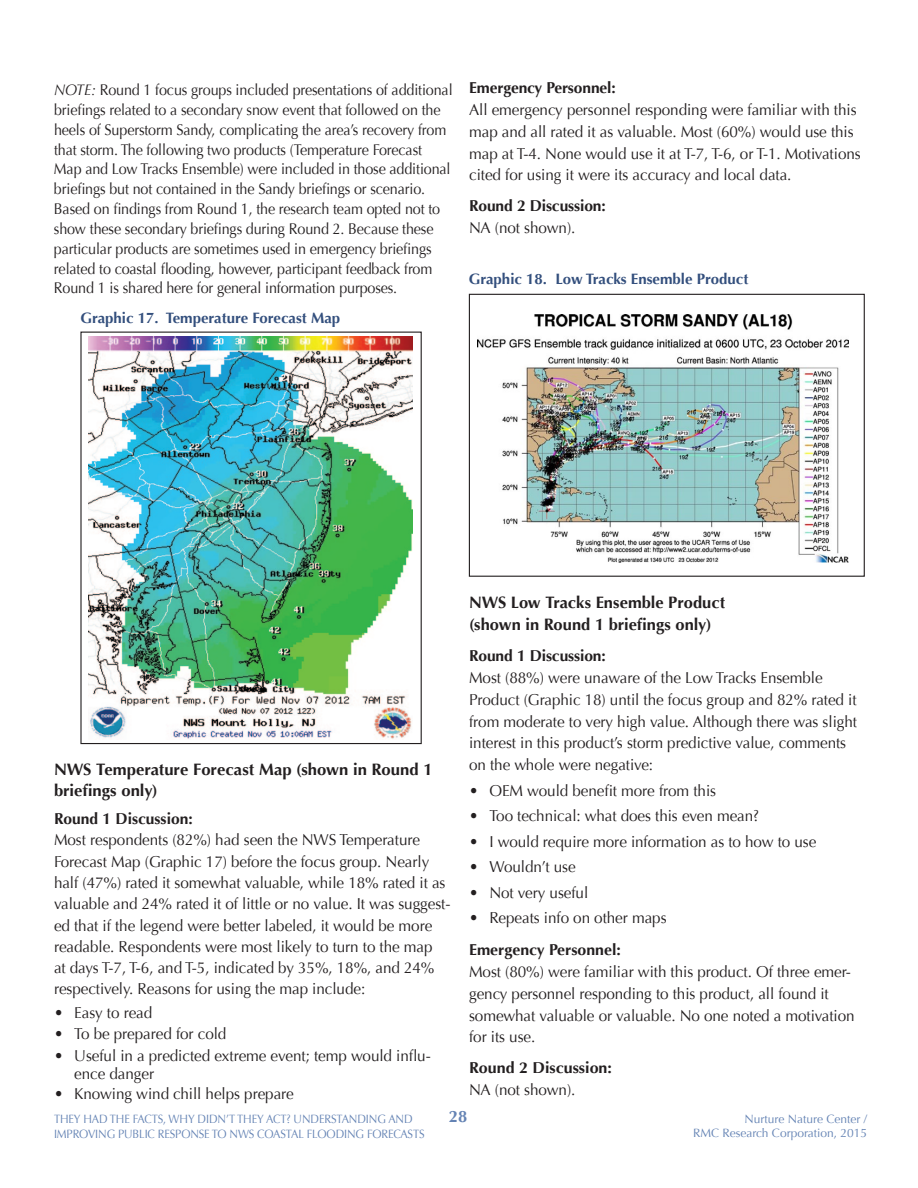
<style>
.page{position:relative;width:918px;height:1188px;background:#fff}
.page>*{position:absolute;margin:0;border:0;box-sizing:border-box;transform-origin:0 0}
.t1{font:700 16.5px/21.8px "Optima";color:#231f20}
.t2{font:700 16.5px "Optima";color:#6483b4}
.t3{font:15.75px/21.8px "Optima";letter-spacing:-.005em;color:#231f20}
.t4{font:700 15.75px "Optima";letter-spacing:-.005em;color:#231f20}
.t5{font:15.45px/19.8px "Optima";letter-spacing:-.01em;color:#231f20;scale:.93 1}
.t6{font:700 15px "Optima";color:#334f7d}
.t7{font:12px "Optima";color:#6483b4;scale:.92 1}
.t8{font:12px/13.5px "Optima";color:#6483b4;text-align:right}
.s1{font-style:italic}
</style>
<div class="page">
<img style="left:89px;top:337px;width:324px;height:402px">
<div style="left:80px;top:332px;width:342px;height:412px;border:1px solid #231f20"></div>
<img style="left:478px;top:315px;width:371px;height:248px">
<div style="left:469px;top:294px;width:396px;height:283px;border:1px solid #231f20"></div>
<p class="t5" style="left:54px;top:80px;width:430px"><span class="s1">NOTE:</span> Round 1 focus groups included presentations of additional briefings related to a secondary snow event that followed on the heels of Superstorm Sandy, complicating the area’s recovery from that storm. The following two products (Temperature Forecast Map and Low Tracks Ensemble) were included in those additional briefings but not contained in the Sandy briefings or scenario.<br>Based on findings from Round 1, the research team opted not to show these secondary briefings during Round 2. Because these particular products are sometimes used in emergency briefings related to coastal flooding, however, participant feedback from Round 1 is shared here for general information purposes.</p>
<p class="t6" style="left:80px;top:309px;width:261px">Graphic 17. Temperature Forecast Map</p>
<p class="t4" style="left:469px;top:79px;width:148px">Emergency Personnel:</p>
<p class="t3" style="left:469px;top:99px;width:393px">All emergency personnel responding were familiar with this map and all rated it as valuable. Most (60%) would use this map at T-4. None would use it at T-7, T-6, or T-1. Motivations cited for using it were its accuracy and local data.</p>
<p class="t4" style="left:469px;top:197px;width:138px">Round 2 Discussion:</p>
<p class="t3" style="left:469px;top:217px;width:108px">NA (not shown).</p>
<p class="t6" style="left:469px;top:270px;width:281px">Graphic 18. Low Tracks Ensemble Product</p>
<p class="t1" style="left:54px;top:758px;width:380px">NWS Temperature Forecast Map (shown in Round 1 briefings only)</p>
<p class="t4" style="left:54px;top:810px;width:140px">Round 1 Discussion:</p>
<p class="t3" style="left:54px;top:830px;width:398px;line-height:21.3px">Most respondents (82%) had seen the NWS Temperature Forecast Map (Graphic 17) before the focus group. Nearly half (47%) rated it somewhat valuable, while 18% rated it as valuable and 24% rated it of little or no value. It was suggest&shy;ed that if the legend were better labeled, it would be more readable. Respondents were most likely to turn to the map<br>at days T-7, T-6, and T-5, indicated by 35%, 18%, and 24% respectively. Reasons for using the map include:</p>
<p class="t3" style="left:54px;top:1002px;width:100px">• Easy to read</p>
<p class="t3" style="left:54px;top:1023px;width:174px">• To be prepared for cold</p>
<p class="t3" style="left:74px;top:1047px;width:358px;line-height:18px;text-indent:-20px">• Useful in a predicted extreme event; temp would influ&shy;ence danger</p>
<p class="t3" style="left:54px;top:1083px;width:241px">• Knowing wind chill helps prepare</p>
<p class="t1" style="left:469px;top:592px;width:258px">NWS Low Tracks Ensemble Product (shown in Round 1 briefings only)</p>
<p class="t4" style="left:469px;top:647px;width:138px">Round 1 Discussion:</p>
<p class="t3" style="left:469px;top:667px;width:389px">Most (88%) were unaware of the Low Tracks Ensemble Product (Graphic 18) until the focus group and 82% rated it from moderate to very high value. Although there was slight interest in this product’s storm predictive value, comments on the whole were negative:</p>
<p class="t3" style="left:469px;top:780px;width:249px">• OEM would benefit more from this</p>
<p class="t3" style="left:469px;top:805px;width:292px">• Too technical: what does this even mean?</p>
<p class="t3" style="left:469px;top:831px;width:349px">• I would require more information as to how to use</p>
<p class="t3" style="left:469px;top:856px;width:108px">• Wouldn’t use</p>
<p class="t3" style="left:469px;top:882px;width:121px">• Not very useful</p>
<p class="t3" style="left:469px;top:907px;width:199px">• Repeats info on other maps</p>
<p class="t4" style="left:469px;top:941px;width:153px">Emergency Personnel:</p>
<p class="t3" style="left:469px;top:961px;width:387px">Most (80%) were familiar with this product. Of three emer&shy;gency personnel responding to this product, all found it somewhat valuable or valuable. No one noted a motivation for its use.</p>
<p class="t4" style="left:469px;top:1059px;width:144px">Round 2 Discussion:</p>
<p class="t3" style="left:469px;top:1079px;width:108px">NA (not shown).</p>
<p class="t7" style="left:54px;top:1112px;width:15px">They</p>
<p class="t7" style="left:84px;top:1112px;width:37px">Had the</p>
<p class="t7" style="left:133px;top:1112px;width:14px">Facts</p>
<p class="t7" style="left:163px;top:1112px;width:89px">, Why Didn’t they</p>
<p class="t7" style="left:266px;top:1112px;width:48px">Act? Understanding</p>
<p class="t7" style="left:388px;top:1112px;width:10px">and</p>
<p class="t7" style="left:54px;top:1127px;width:12px">Improving</p>
<p class="t7" style="left:118px;top:1127px;width:14px">Public</p>
<p class="t7" style="left:158px;top:1127px;width:16px">Response</p>
<p class="t7" style="left:212px;top:1127px;width:66px">to NWS Coastal</p>
<p class="t7" style="left:307px;top:1127px;width:15px">Flooding</p>
<p class="t7" style="left:367px;top:1127px;width:14px">Forecasts</p>
<p class="t2" style="left:449px;top:1107px;width:20px">28</p>
<p class="t8" style="left:693px;top:1113px;width:176px">Nurture Nature Center /<br>RMC Research Corporation, 2015</p>
</div>
